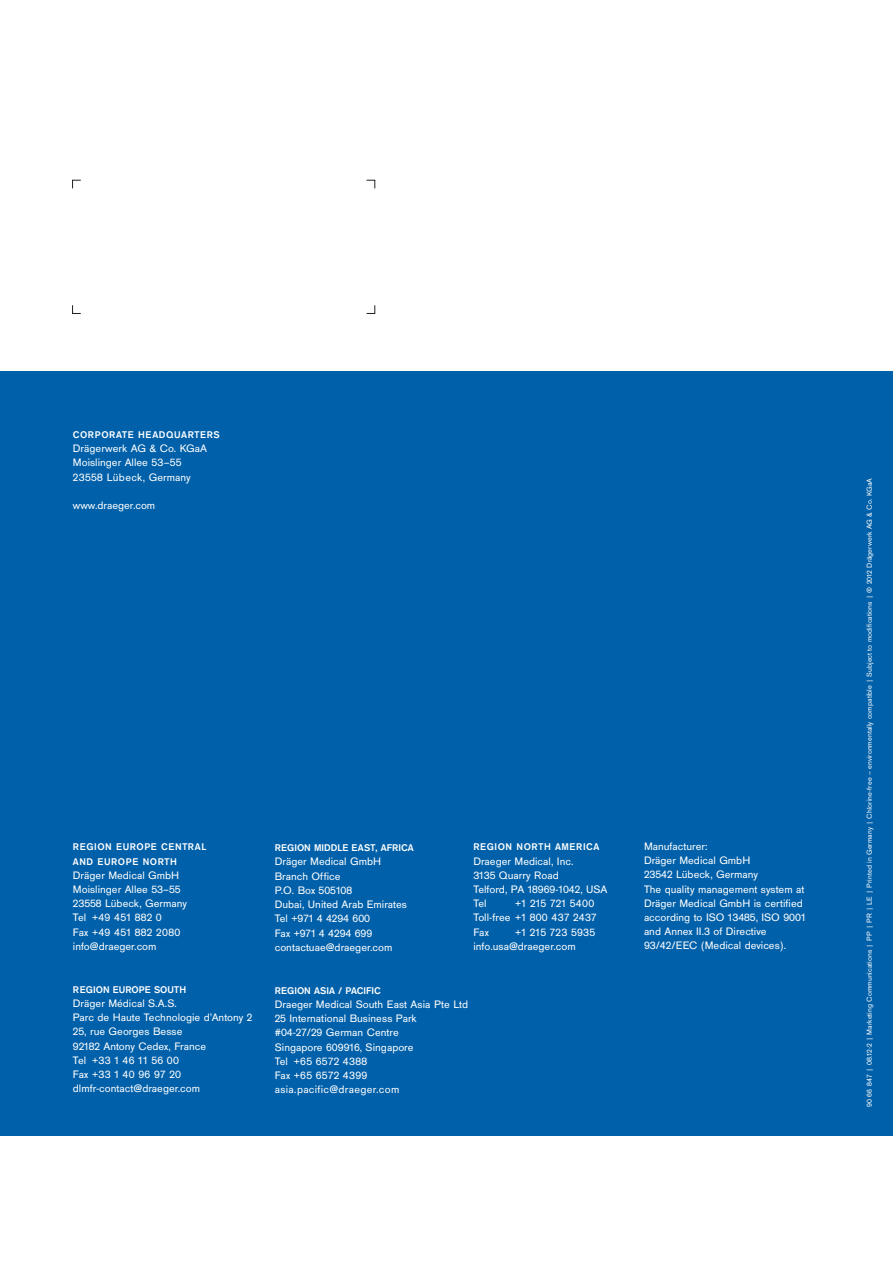
<style>
.page{position:relative;width:893px;height:1263px;background:#fff}
.page>*{position:absolute;margin:0;border:0;box-sizing:border-box;transform-origin:0 0}
.t1{font:11.25px/14.2px "Draeger San";color:#fff}
.t2{font:11.25px/14.2px "Draeger San";letter-spacing:.025em;color:#fff}
.t3{font:700 10.05px/14.2px "Draeger San";letter-spacing:.055em;color:#fff}
.t4{font:700 10.05px "Draeger San";color:#fff}
.t5{font:7.5px "Draeger San";color:#fff}
</style>
<div class="page">
<div style="left:0;top:371px;width:892px;height:765px;background:#0060a9"></div>
<svg style="left:72px;top:180px;width:9px;height:9px"></svg>
<svg style="left:72px;top:305px;width:9px;height:9px"></svg>
<svg style="left:366px;top:305px;width:9px;height:9px"></svg>
<svg style="left:366px;top:180px;width:9px;height:9px"></svg>
<p class="t3" style="left:73px;top:428px;width:148px">CORPORATE HEADQUARTERS</p>
<p class="t1" style="left:73px;top:442px;width:136px">Drägerwerk AG &amp; Co. KGaA<br>Moislinger Allee 53–55<br>23558 Lübeck, Germany</p>
<p class="t1" style="left:73px;top:499px;width:84px">www.draeger.com</p>
<p class="t3" style="left:73px;top:841px;width:135px">REGION EUROPE CENTRAL<br>AND EUROPE NORTH</p>
<p class="t1" style="left:73px;top:869px;width:116px">Dräger Medical GmbH<br>Moislinger Allee 53–55<br>23558 Lübeck, Germany<br>Tel +49 451 882 0<br>Fax +49 451 882 2080 info@draeger.com</p>
<p class="t4" style="left:73px;top:985px;width:115px">REGION EUROPE SOUTH</p>
<p class="t1" style="left:73px;top:997px;width:181px">Dräger Médical S.A.S.<br>Parc de Haute Technologie d’Antony 2<br>25, rue Georges Besse<br>92182 Antony Cedex, France<br>Tel +33 1 46 11 56 00<br>Fax +33 1 40 96 97 20 dlmfr-contact@draeger.com</p>
<p class="t3" style="left:473px;top:841px;width:128px">REGION NORTH AMERICA</p>
<p class="t1" style="left:473px;top:855px;width:136px">Draeger Medical, Inc.<br>3135 Quarry Road<br>Telford, PA 18969-1042, USA<br>Tel</p>
<p class="t4" style="left:275px;top:844px;width:141px">REGION MIDDLE EAST, AFRICA</p>
<p class="t1" style="left:275px;top:855px;width:134px">Dräger Medical GmbH<br>Branch Office<br>P.O. Box 505108<br>Dubai, United Arab Emirates<br>Tel +971 4 4294 600<br>Fax +971 4 4294 699 contactuae@draeger.com</p>
<p class="t4" style="left:275px;top:986px;width:108px">REGION ASIA / PACIFIC</p>
<p class="t1" style="left:275px;top:998px;width:195px">Draeger Medical South East Asia Pte Ltd<br>25 International Business Park<br>#04-27/29 German Centre<br>Singapore 609916, Singapore<br>Tel +65 6572 4388<br>Fax +65 6572 4399 asia.pacific@draeger.com</p>
<p class="t2" style="left:473px;top:897px;width:125px;text-indent:42px">+1 215 721 5400<br>Toll-free +1 800 437 2437<br>Fax</p>
<p class="t1" style="left:473px;top:926px;width:123px;text-indent:42px">+1 215 723 5935 info.usa@draeger.com</p>
<p class="t1" style="left:644px;top:840px;width:163px">Manufacturer:<br>Dräger Medical GmbH<br>23542 Lübeck, Germany<br>The quality management system at<br>Dräger Medical GmbH is certified according to ISO 13485, ISO 9001 and Annex II.3 of Directive<br>93/42/EEC (Medical devices).</p>
<p class="t5" style="left:866px;top:1107px;width:631px;rotate:-90deg">90 66 847 | 08.12-2 | Marketing Communications | PP | PR | LE | Printed in Germany | Chlorine-free – environmentally compatible | Subject to modifications | © 2012 Drägerwerk AG &amp; Co. KGaA</p>
</div>
